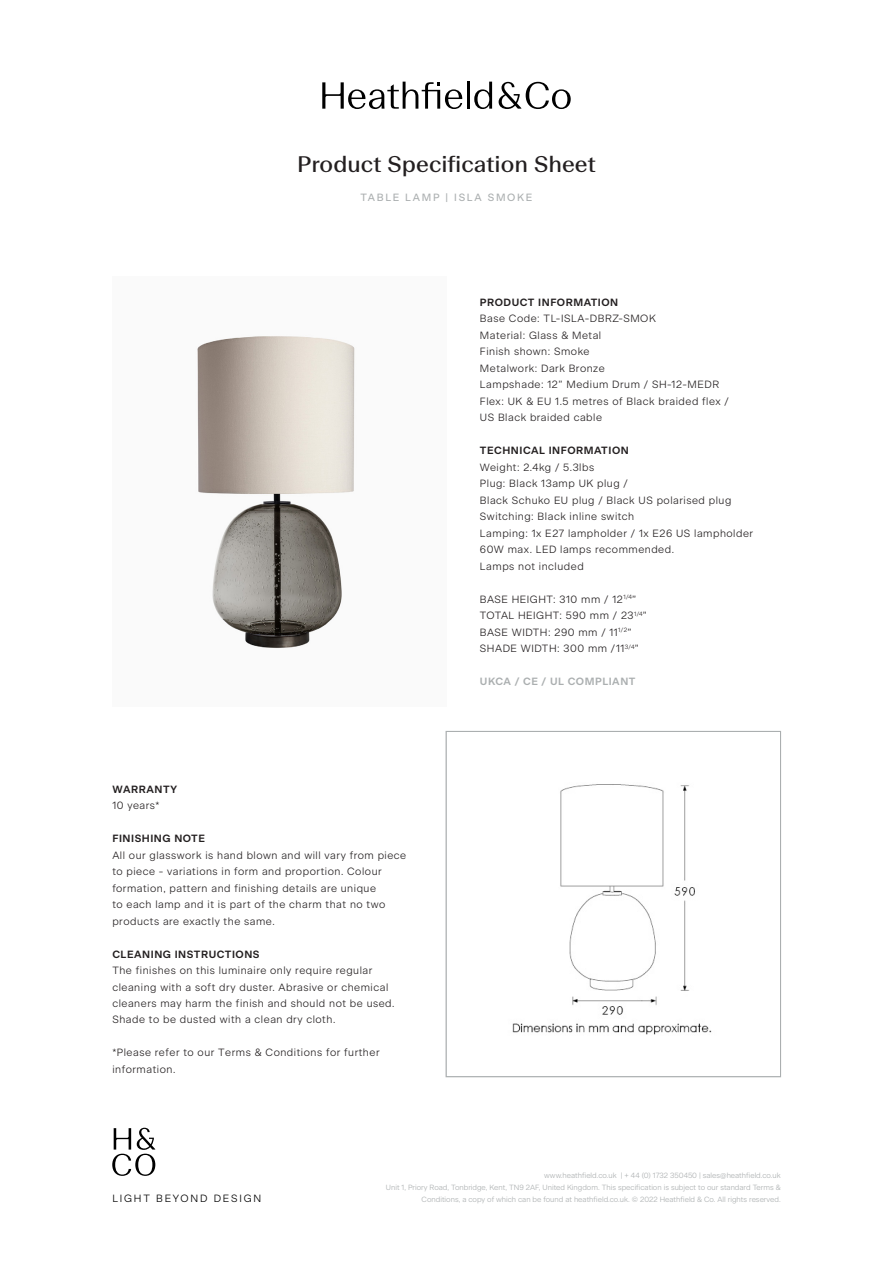
<style>
.page{position:relative;width:893px;height:1263px;background:#fff}
.page>*{position:absolute;margin:0;border:0;box-sizing:border-box;transform-origin:0 0}
.t1{font:22.5px "Beausite Fit";color:#231f20}
.t2{font:300 10.5px/16.5px "Beausite Classic";letter-spacing:.05em;color:#231f20}
.t3{font:600 10.5px/16.2px "Beausite Classic";letter-spacing:.05em;color:#231f20}
.t4{font:600 10.5px "Beausite Classic";letter-spacing:.05em;color:#abafb0}
.t5{font:10.5px "Beausite Classic";letter-spacing:.16em;color:#abafb0}
.t6{font:300 10.5px "Beausite Classic";letter-spacing:.17em;color:#000001}
.t7{font:300 7.5px/12px "Beausite Classic";color:#abafb0;text-align:right}
.s1{font-weight:300}
.s2{font-weight:600}
</style>
<div class="page">
<img style="left:197px;top:336px;width:158px;height:312px">
<img style="left:512px;top:784px;width:200px;height:251px">
<div style="left:446px;top:731px;width:335px;height:346px;border:1px solid #abafb0"></div>
<svg style="left:322px;top:82px;width:140px;height:27px"></svg>
<hr style="left:467px;top:82px;width:3px;height:27px;background:#000">
<svg style="left:474px;top:82px;width:18px;height:27px"></svg>
<svg style="left:499px;top:82px;width:72px;height:27px"></svg>
<svg style="left:112px;top:1128px;width:43px;height:48px"></svg>
<p class="t1" style="left:297px;top:148px;width:300px">Product Specification Sheet</p>
<p class="t5" style="left:361px;top:189px;width:173px">TABLE LAMP | ISLA SMOKE</p>
<p class="t3" style="left:112px;top:780px;width:66px">WARRANTY<br><span class="s1">10 years*</span></p>
<p class="t2" style="left:112px;top:829px;width:295px"><span class="s2">FINISHING NOTE<br></span>All our glasswork is hand blown and will vary from piece to piece - variations in form and proportion. Colour formation, pattern and finishing details are unique<br>to each lamp and it is part of the charm that no two products are exactly the same.</p>
<p class="t2" style="left:112px;top:945px;width:284px"><span class="s2">CLEANING INSTRUCTIONS<br></span>The finishes on this luminaire only require regular cleaning with a soft dry duster. Abrasive or chemical cleaners may harm the finish and should not be used.<br>Shade to be dusted with a clean dry cloth.</p>
<p class="t2" style="left:112px;top:1043px;width:269px">*Please refer to our Terms &amp; Conditions for further information.</p>
<p class="t3" style="left:480px;top:293px;width:140px">PRODUCT INFORMATION</p>
<p class="t2" style="left:480px;top:310px;width:177px">Base Code: TL-ISLA-DBRZ-SMOK</p>
<p class="t2" style="left:480px;top:326px;width:126px">Material: Glass &amp; Metal<br>Finish shown: Smoke<br>Metalwork: Dark Bronze</p>
<p class="t2" style="left:480px;top:376px;width:241px">Lampshade: 12” Medium Drum / SH-12-MEDR</p>
<p class="t2" style="left:480px;top:392px;width:250px">Flex: UK &amp; EU 1.5 metres of Black braided flex /<br>US Black braided cable</p>
<p class="t3" style="left:480px;top:442px;width:150px">TECHNICAL INFORMATION</p>
<p class="t2" style="left:480px;top:458px;width:116px">Weight: 2.4kg / 5.3lbs</p>
<p class="t2" style="left:480px;top:475px;width:253px">Plug: Black 13amp UK plug /<br>Black Schuko EU plug / Black US polarised plug<br>Switching: Black inline switch</p>
<p class="t2" style="left:480px;top:524px;width:275px">Lamping: 1x E27 lampholder / 1x E26 US lampholder<br>60W max. LED lamps recommended.<br>Lamps not included</p>
<p class="t2" style="left:480px;top:590px;width:158px">BASE HEIGHT: 310 mm / 12<sup>1/4</sup>”</p>
<p class="t2" style="left:480px;top:607px;width:169px">TOTAL HEIGHT: 590 mm / 23<sup>1/4</sup>”</p>
<p class="t2" style="left:480px;top:623px;width:153px">BASE WIDTH: 290 mm / 11<sup>1/2</sup>”</p>
<p class="t2" style="left:480px;top:640px;width:160px">SHADE WIDTH: 300 mm /11<sup>3/4</sup>”</p>
<p class="t4" style="left:480px;top:674px;width:157px">UKCA / CE / UL COMPLIANT</p>
<p class="t6" style="left:112px;top:1190px;width:150px">LIGHT BEYOND DESIGN</p>
<p class="t7" style="left:386px;top:1169px;width:396px">www.heathfield.co.uk | + 44 (0) 1732 350450 | sales@heathfield.co.uk<br>Unit 1, Priory Road, Tonbridge, Kent, TN9 2AF, United Kingdom. This specification is subject to our standard Terms &amp;<br>Conditions, a copy of which can be found at heathfield.co.uk. © 2022 Heathfield &amp; Co. All rights reserved.</p>
</div>
